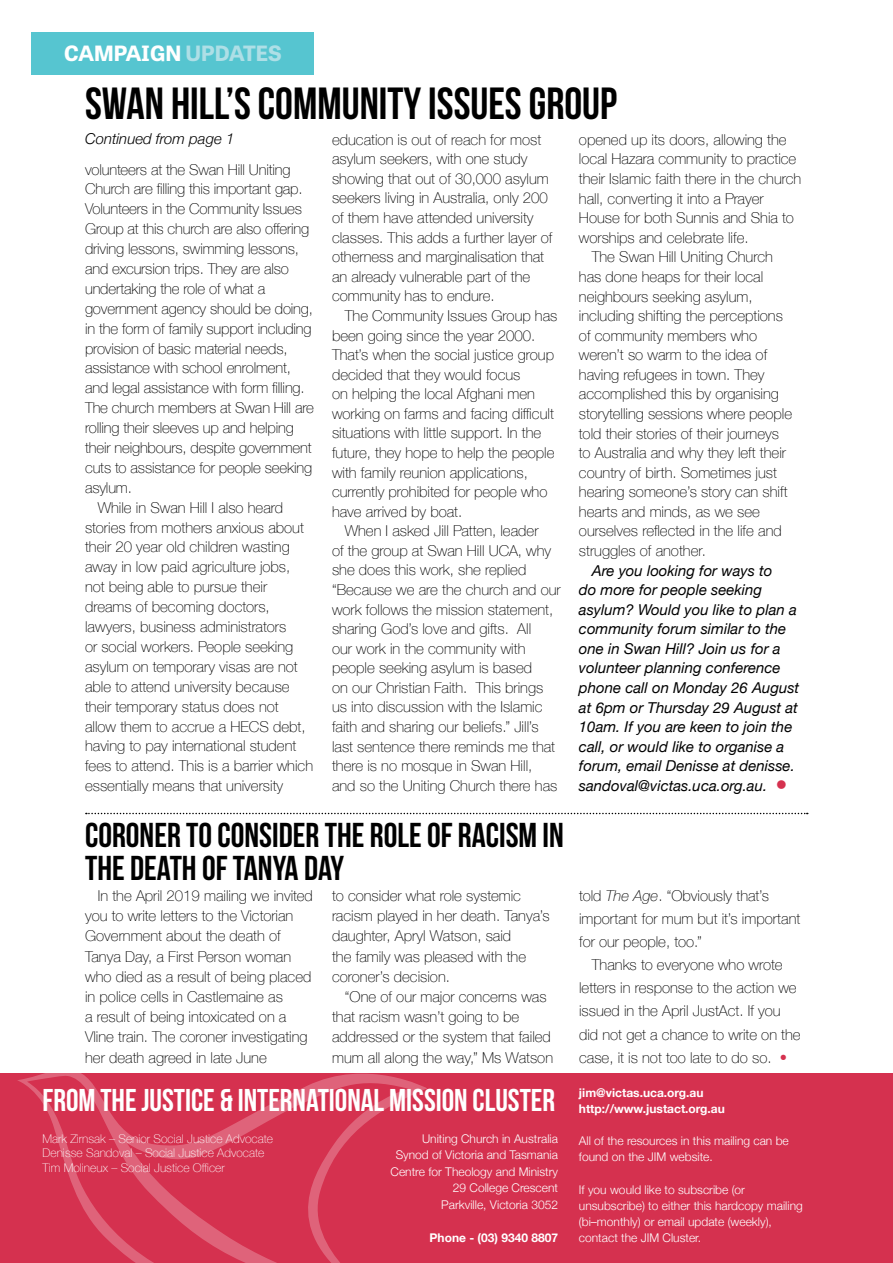
<style>
.page{position:relative;width:893px;height:1263px;background:#fff}
.page>*{position:absolute;margin:0;border:0;box-sizing:border-box;transform-origin:0 0}
.t1{font:45px "Bebas Neue";color:#000}
.t2{font:34.5px/33px "Bebas Neue";color:#000}
.t3{font:31.5px "Bebas Neue";color:#fff}
.t4{font:700 21px "Tablet Gothic Wide";color:#fff}
.t5{font:100 15px/19.6px "Helvetica Neue";color:#000}
.t6{font:italic 15px/19.6px "Helvetica Neue";color:#000}
.t7{font:italic 300 15px "Helvetica Neue";color:#000}
.t8{font:300 12px/16.5px "Helvetica Neue";color:#fff}
.t9{font:100 12px/14.4px "Helvetica Neue";color:#fff}
.t10{font:700 12px/16px "Helvetica Neue";color:#fff}
.s1{color:#aedfe6}
.s2{font-size:24px;color:#d5314f}
.s3{font-style:italic}
.s4{font-weight:700;font-size:24px;color:#d5314f}
</style>
<div class="page">
<div style="left:32px;top:32px;width:282px;height:42px;background:#56c5d0"></div>
<div style="left:0;top:1073px;width:893px;height:190px;background:#d5314f"></div>
<svg style="left:17px;top:1073px;width:410px;height:190px"></svg>
<svg style="left:86px;top:813px;width:722px;height:1px"></svg>
<h3 class="t4" style="left:64px;top:38px;width:219px">CAMPAIGN <span class="s1">UPDATES</span></h3>
<h1 class="t1" style="left:85px;top:79px;width:534px">SWAN HILL’S COMMUNITY ISSUES GROUP</h1>
<p class="t7" style="left:85px;top:127px;width:151px">Continued from page 1</p>
<p class="t5" style="left:85px;top:159px;width:207px">volunteers at the Swan Hill Uniting</p>
<p class="t5" style="left:85px;top:179px;width:219px">Church are filling this important gap.</p>
<p class="t5" style="left:85px;top:198px;width:218px">Volunteers in the Community Issues</p>
<p class="t5" style="left:85px;top:218px;width:226px">Group at this church are also offering</p>
<p class="t5" style="left:85px;top:238px;width:216px">driving lessons, swimming lessons,</p>
<p class="t5" style="left:85px;top:258px;width:205px">and excursion trips. They are also</p>
<p class="t5" style="left:85px;top:278px;width:182px">undertaking the role of what a</p>
<p class="t5" style="left:85px;top:298px;width:229px">government agency should be doing,</p>
<p class="t5" style="left:85px;top:318px;width:228px">in the form of family support including</p>
<p class="t5" style="left:85px;top:338px;width:204px">provision of basic material needs,</p>
<p class="t5" style="left:85px;top:358px;width:207px">assistance with school enrolment,</p>
<p class="t5" style="left:85px;top:377px;width:221px">and legal assistance with form filling.</p>
<p class="t5" style="left:85px;top:397px;width:230px">The church members at Swan Hill are</p>
<p class="t5" style="left:85px;top:417px;width:210px">rolling their sleeves up and helping</p>
<p class="t5" style="left:85px;top:437px;width:228px">their neighbours, despite government</p>
<p class="t5" style="left:85px;top:457px;width:229px">cuts to assistance for people seeking</p>
<p class="t5" style="left:85px;top:477px;width:48px">asylum.</p>
<p class="t5" style="left:98px;top:497px;width:187px">While in Swan Hill I also heard</p>
<p class="t5" style="left:85px;top:517px;width:220px">stories from mothers anxious about</p>
<p class="t5" style="left:85px;top:537px;width:206px">their 20 year old children wasting</p>
<p class="t5" style="left:85px;top:556px;width:207px">away in low paid agriculture jobs,</p>
<p class="t5" style="left:85px;top:576px;width:184px">not being able to pursue their</p>
<p class="t5" style="left:85px;top:596px;width:186px">dreams of becoming doctors,</p>
<p class="t5" style="left:85px;top:616px;width:203px">lawyers, business administrators</p>
<p class="t5" style="left:85px;top:636px;width:210px">or social workers. People seeking</p>
<p class="t5" style="left:85px;top:656px;width:214px">asylum on temporary visas are not</p>
<p class="t5" style="left:85px;top:676px;width:206px">able to attend university because</p>
<p class="t5" style="left:85px;top:696px;width:195px">their temporary status does not</p>
<p class="t5" style="left:85px;top:716px;width:222px">allow them to accrue a HECS debt,</p>
<p class="t5" style="left:85px;top:735px;width:213px">having to pay international student</p>
<p class="t5" style="left:85px;top:755px;width:230px">fees to attend. This is a barrier which</p>
<p class="t5" style="left:85px;top:775px;width:200px">essentially means that university</p>
<p class="t5" style="left:332px;top:129px;width:222px">education is out of reach for most asylum seekers, with one study showing that out of 30,000 asylum seekers living in Australia, only 200 of them have attended university classes. This adds a further layer of otherness and marginalisation that an already vulnerable part of the community has to endure.</p>
<p class="t5" style="left:332px;top:305px;width:227px;text-indent:13px">The Community Issues Group has been going since the year 2000.<br>That’s when the social justice group decided that they would focus<br>on helping the local Afghani men working on farms and facing difficult situations with little support. In the future, they hope to help the people with family reunion applications, currently prohibited for people who have arrived by boat.</p>
<p class="t5" style="left:332px;top:520px;width:230px;text-indent:13px">When I asked Jill Patten, leader<br>of the group at Swan Hill UCA, why she does this work, she replied “Because we are the church and our work follows the mission statement, sharing God’s love and gifts. All<br>our work in the community with people seeking asylum is based<br>on our Christian Faith. This brings us into discussion with the Islamic faith and sharing our beliefs.” Jill’s last sentence there reminds me that there is no mosque in Swan Hill,<br>and so the Uniting Church there has</p>
<h2 class="t2" style="left:85px;top:818px;width:480px">CORONER TO CONSIDER THE ROLE OF RACISM IN<br>THE DEATH OF TANYA DAY</h2>
<p class="t5" style="left:85px;top:885px;width:229px;line-height:20.2px;text-indent:13px">In the April 2019 mailing we invited you to write letters to the Victorian Government about the death of Tanya Day, a First Person woman who died as a result of being placed in police cells in Castlemaine as<br>a result of being intoxicated on a Vline train. The coroner investigating her death agreed in late June</p>
<p class="t5" style="left:332px;top:885px;width:219px;line-height:20.2px">to consider what role systemic racism played in her death. Tanya’s daughter, Apryl Watson, said<br>the family was pleased with the coroner’s decision.</p>
<p class="t5" style="left:332px;top:986px;width:223px;line-height:20.2px;text-indent:13px">“One of our major concerns was that racism wasn’t going to be addressed or the system that failed mum all along the way,” Ms Watson</p>
<h3 class="t3" style="left:43px;top:1082px;width:514px">FROM THE JUSTICE &amp; INTERNATIONAL MISSION CLUSTER</h3>
<p class="t8" style="left:391px;top:1129px;width:169px;text-align:right">Uniting Church in Australia<br>Synod of Victoria and Tasmania<br>Centre for Theology and Ministry<br>29 College Crescent<br>Parkville, Victoria 3052</p>
<p class="t10" style="left:430px;top:1230px;width:130px">Phone - (03) 9340 8807</p>
<p class="t9" style="left:43px;top:1131px;width:232px">Mark Zirnsak – Senior Social Justice Advocate<br>Denisse Sandoval – Social Justice Advocate<br>Tim Molineux – Social Justice Officer</p>
<p class="t5" style="left:579px;top:129px;width:209px">opened up its doors, allowing the</p>
<p class="t5" style="left:579px;top:149px;width:219px">local Hazara community to practice</p>
<p class="t5" style="left:579px;top:168px;width:224px">their Islamic faith there in the church</p>
<p class="t5" style="left:579px;top:188px;width:186px">hall, converting it into a Prayer</p>
<p class="t5" style="left:579px;top:207px;width:216px">House for both Sunnis and Shia to</p>
<p class="t5" style="left:579px;top:227px;width:171px">worships and celebrate life.</p>
<p class="t5" style="left:592px;top:247px;width:183px">The Swan Hill Uniting Church</p>
<p class="t5" style="left:579px;top:266px;width:186px">has done heaps for their local</p>
<p class="t5" style="left:579px;top:286px;width:175px">neighbours seeking asylum,</p>
<p class="t5" style="left:579px;top:305px;width:205px">including shifting the perceptions</p>
<p class="t5" style="left:579px;top:325px;width:180px">of community members who</p>
<p class="t5" style="left:579px;top:344px;width:190px">weren’t so warm to the idea of</p>
<p class="t5" style="left:579px;top:364px;width:187px">having refugees in town. They</p>
<p class="t5" style="left:579px;top:384px;width:201px">accomplished this by organising</p>
<p class="t5" style="left:579px;top:403px;width:215px">storytelling sessions where people</p>
<p class="t5" style="left:579px;top:423px;width:202px">told their stories of their journeys</p>
<p class="t5" style="left:579px;top:442px;width:209px">to Australia and why they left their</p>
<p class="t5" style="left:579px;top:462px;width:199px">country of birth. Sometimes just</p>
<p class="t5" style="left:579px;top:481px;width:210px">hearing someone’s story can shift</p>
<p class="t5" style="left:579px;top:501px;width:183px">hearts and minds, as we see</p>
<p class="t5" style="left:579px;top:521px;width:204px">ourselves reflected in the life and</p>
<p class="t5" style="left:579px;top:540px;width:129px">struggles of another.</p>
<p class="t6" style="left:579px;top:561px;width:222px;text-indent:13px">Are you looking for ways to<br>do more for people seeking asylum? Would you like to plan a community forum similar to the one in Swan Hill? Join us for a volunteer planning conference phone call on Monday 26 August at 6pm or Thursday 29 August at<br>10am. If you are keen to join the call, or would like to organise a forum, email Denisse at denisse. sandoval@victas.uca.org.au. <span class="s2">•</span></p>
<p class="t5" style="left:579px;top:883px;width:223px;line-height:23.1px">told <span class="s3">The Age</span>. “Obviously that’s important for mum but it’s important for our people, too.”</p>
<p class="t5" style="left:579px;top:953px;width:223px;line-height:23.1px;text-indent:13px">Thanks to everyone who wrote letters in response to the action we issued in the April JustAct. If you did not get a chance to write on the case, it is not too late to do so. <span class="s4">•</span></p>
<p class="t10" style="left:579px;top:1085px;width:147px">jim@victas.uca.org.au http://www.justact.org.au</p>
<p class="t8" style="left:579px;top:1132px;width:211px;line-height:16px">All of the resources in this mailing can be found on the JIM website.</p>
<p class="t8" style="left:579px;top:1180px;width:225px;line-height:16px">If you would like to subscribe (or unsubscribe) to either this hardcopy mailing (bi–monthly) or email update (weekly), contact the JIM Cluster.</p>
</div>
